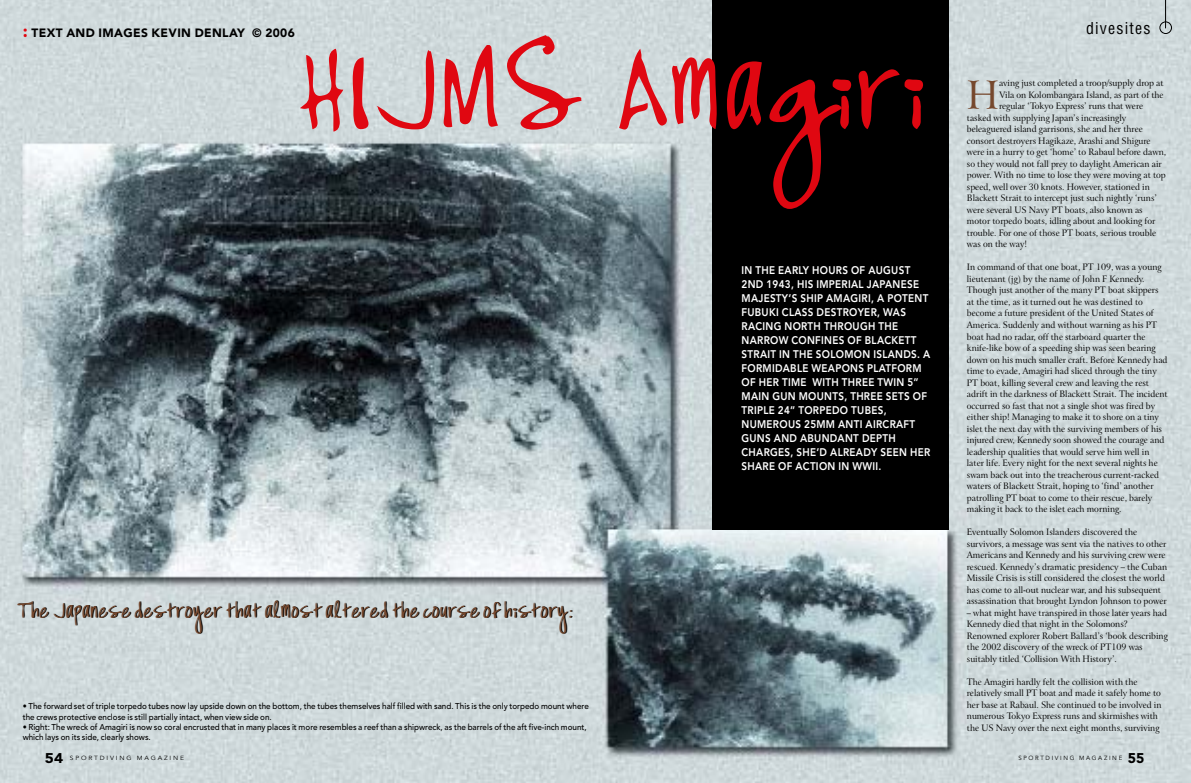
<style>
.page{position:relative;width:1191px;height:783px;background:#fff}
.page>*{position:absolute;margin:0;border:0;box-sizing:border-box;transform-origin:0 0}
.t1{font:120px "High Strung";color:#e00711}
.t2{font:39.2px "Arrus BT";color:#76482d;scale:.94 1}
.t3{font:23px "High Strung";color:#000}
.t4{font:condensed 16px "Helvetica";letter-spacing:.075em;color:#000}
.t5{font:900 14px "Avenir";color:#000;scale:1.1 1}
.t6{font:900 14px "Avenir";color:#000}
.t7{font:900 12px "Avenir";letter-spacing:.03em;color:#000}
.t8{font:800 11px/14px "Avenir";letter-spacing:.03em;color:#fff;scale:.9 1}
.t9{font:9px/11.5px "Arrus BT";color:#000;scale:.94 1}
.t10{font:500 8.5px/11px "Avenir";color:#000;scale:.95 1}
.t11{font:6px "Avenir";letter-spacing:.28em;color:#000;scale:1.1 1}
.t12{font:6px "Avenir";letter-spacing:.28em;color:#000}
.s1{font-size:17px;color:#e00711}
</style>
<div class="page">
<img style="left:0;top:0;width:1191px;height:782px">
<svg style="left:1159px;top:0;width:13px;height:34px"></svg>
<div style="left:712px;top:0;width:236px;height:530px;background:#000"></div>
<h3 class="t7" style="left:23px;top:28px;width:274px"><span class="s1">:</span> TEXT AND IMAGES KEVIN DENLAY © 2006</h3>
<h3 class="t4" style="left:1086px;top:19px;width:66px">divesites</h3>
<h1 class="t1" style="left:296px;top:17px;width:634px">HIJMS Amagiri</h1>
<h2 class="t2" style="left:967px;top:80px;width:36px">H</h2>
<p class="t9" style="left:999px;top:78px;width:177px">aving just completed a troop/supply drop at</p>
<p class="t9" style="left:999px;top:90px;width:177px">Vila on Kolombangara Island, as part of the</p>
<p class="t9" style="left:999px;top:101px;width:155px">regular ‘Tokyo Express’ runs that were</p>
<p class="t9" style="left:967px;top:113px;width:171px">tasked with supplying Japan’s increasingly</p>
<p class="t9" style="left:967px;top:124px;width:189px">beleaguered island garrisons, she and her three</p>
<p class="t9" style="left:967px;top:136px;width:197px">consort destroyers Hagikaze, Arashi and Shigure</p>
<p class="t9" style="left:967px;top:147px;width:213px">were in a hurry to get ‘home’ to Rabaul before dawn,</p>
<p class="t9" style="left:967px;top:159px;width:209px">so they would not fall prey to daylight American air</p>
<p class="t9" style="left:967px;top:170px;width:213px">power. With no time to lose they were moving at top</p>
<p class="t9" style="left:967px;top:182px;width:196px">speed, well over 30 knots. However, stationed in</p>
<p class="t9" style="left:967px;top:193px;width:203px">Blackett Strait to intercept just such nightly ‘runs’</p>
<p class="t9" style="left:967px;top:205px;width:188px">were several US Navy PT boats, also known as</p>
<p class="t9" style="left:967px;top:216px;width:202px">motor torpedo boats, idling about and looking for</p>
<p class="t9" style="left:967px;top:228px;width:203px">trouble. For one of those PT boats, serious trouble</p>
<p class="t9" style="left:967px;top:239px;width:66px">was on the way!</p>
<p class="t9" style="left:967px;top:262px;width:215px">In command of that one boat, PT 109, was a young lieutenant (jg) by the name of John F Kennedy.<br>Though just another of the many PT boat skippers at the time, as it turned out he was destined to become a future president of the United States of America. Suddenly and without warning as his PT boat had no radar, off the starboard quarter the knife-like bow of a speeding ship was seen bearing down on his much smaller craft. Before Kennedy had time to evade, Amagiri had sliced through the tiny PT boat, killing several crew and leaving the rest adrift in the darkness of Blackett Strait. The incident occurred so fast that not a single shot was fired by either ship! Managing to make it to shore on a tiny islet the next day with the surviving members of his injured crew, Kennedy soon showed the courage and leadership qualities that would serve him well in later life. Every night for the next several nights he swam back out into the treacherous current-racked waters of Blackett Strait, hoping to ‘find’ another patrolling PT boat to come to their rescue, barely making it back to the islet each morning.</p>
<p class="t9" style="left:967px;top:527px;width:214px">Eventually Solomon Islanders discovered the survivors, a message was sent via the natives to other Americans and Kennedy and his surviving crew were rescued. Kennedy’s dramatic presidency – the Cuban Missile Crisis is still considered the closest the world has come to all-out nuclear war, and his subsequent assassination that brought Lyndon Johnson to power</p>
<p class="t9" style="left:967px;top:607px;width:215px">– what might have transpired in those later years had Kennedy died that night in the Solomons?<br>Renowned explorer Robert Ballard’s ‘book describing the 2002 discovery of the wreck of PT109 was suitably titled ‘Collision With History’.</p>
<p class="t9" style="left:967px;top:676px;width:209px">The Amagiri hardly felt the collision with the relatively small PT boat and made it safely home to her base at Rabaul. She continued to be involved in numerous Tokyo Express runs and skirmishes with the US Navy over the next eight months, surviving</p>
<p class="t8" style="left:741px;top:264px;width:211px">IN THE EARLY HOURS OF AUGUST<br>2ND 1943, HIS IMPERIAL JAPANESE<br>MAJESTY’S SHIP AMAGIRI, A POTENT<br>FUBUKI CLASS DESTROYER, WAS<br>RACING NORTH THROUGH THE<br>NARROW CONFINES OF BLACKETT<br>STRAIT IN THE SOLOMON ISLANDS. A<br>FORMIDABLE WEAPONS PLATFORM<br>OF HER TIME WITH THREE TWIN 5”<br>MAIN GUN MOUNTS, THREE SETS OF<br>TRIPLE 24” TORPEDO TUBES,<br>NUMEROUS 25MM ANTI AIRCRAFT<br>GUNS AND ABUNDANT DEPTH<br>CHARGES, SHE’D ALREADY SEEN HER<br>SHARE OF ACTION IN WWII.</p>
<h3 class="t3" style="left:18px;top:596px;width:557px">The Japanese destroyer that almost altered the course of history:</h3>
<p class="t10" style="left:23px;top:701px;width:597px">• The forward set of triple torpedo tubes now lay upside down on the bottom, the tubes themselves half filled with sand. This is the only torpedo mount where the crews protective enclose is still partially intact, when view side on.</p>
<p class="t10" style="left:23px;top:723px;width:595px;line-height:10px">• Right: The wreck of Amagiri is now so coral encrusted that in many places it more resembles a reef than a shipwreck, as the barrels of the aft five-inch mount, which lays on its side, clearly shows.</p>
<h3 class="t5" style="left:45px;top:752px;width:18px">54</h3>
<p class="t11" style="left:70px;top:755px;width:105px">SPORTDIVING MAGAZINE</p>
<p class="t12" style="left:1018px;top:755px;width:105px">SPORTDIVING MAGAZINE</p>
<h3 class="t6" style="left:1127px;top:752px;width:18px">55</h3>
</div>
